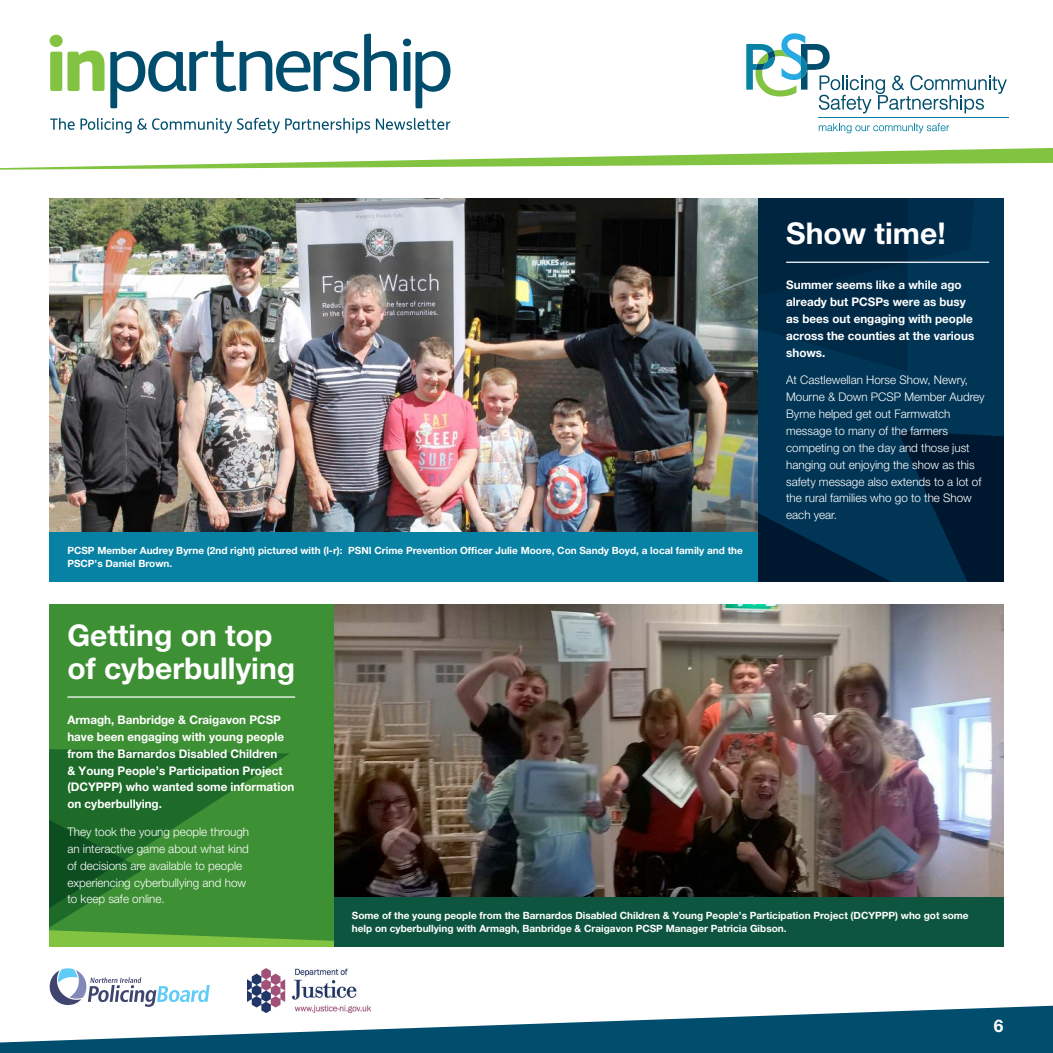
<style>
.page{position:relative;width:1053px;height:1053px;background:#fff}
.page>*{position:absolute;margin:0;border:0;box-sizing:border-box;transform-origin:0 0}
.t1{font:700 30px/32.5px "Helvetica Neue LT Pro";color:#fff}
.t2{font:700 17.38px "Helvetica Neue LT Pro";color:#fff}
.t3{font:300 11.88px/16.9px "Helvetica Neue LT Pro";color:#fff}
.t4{font:700 11.88px/16.9px "Helvetica Neue LT Pro";color:#fff}
.t5{font:700 10px/13.8px "Helvetica Neue LT Pro";color:#fff}
</style>
<div class="page">
<svg style="left:0;top:1005px;width:1052px;height:47px;fill:#004d6d"></svg>
<svg style="left:7px;top:33px;width:1045px;height:135px"></svg>
<svg style="left:818px;top:123px;width:131px;height:10px"></svg>
<hr style="left:818px;top:117px;width:190px;height:1px;background:#0782a4">
<svg style="left:746px;top:33px;width:260px;height:80px"></svg>
<svg style="left:50px;top:35px;width:54px;height:56px"></svg>
<svg style="left:110px;top:34px;width:287px;height:74px"></svg>
<svg style="left:403px;top:39px;width:47px;height:69px"></svg>
<svg style="left:50px;top:118px;width:320px;height:15px"></svg>
<svg style="left:376px;top:118px;width:74px;height:12px"></svg>
<svg style="left:49px;top:968px;width:161px;height:38px"></svg>
<img style="left:248px;top:968px;width:122px;height:44px">
<div style="left:50px;top:604px;width:284px;height:342px;background:#3e9034"></div>
<div style="left:50px;top:699px;width:93px;height:45px;background:#3e9034"></div>
<svg style="left:50px;top:744px;width:240px;height:202px;background:#317f2f"></svg>
<svg style="left:757px;top:198px;width:246px;height:383px;background:#002e4c"></svg>
<svg style="left:757px;top:198px;width:150px;height:174px;background:#012a47"></svg>
<img style="left:50px;top:198px;width:707px;height:334px">
<img style="left:334px;top:604px;width:669px;height:293px">
<hr style="left:786px;top:261px;width:203px;height:2px;background:#fff">
<hr style="left:67px;top:696px;width:228px;height:1px;background:#fff">
<div style="left:50px;top:532px;width:707px;height:49px;background:#0782a4"></div>
<div style="left:334px;top:897px;width:669px;height:49px;background:#0e553f"></div>
<p class="t5" style="left:67px;top:543px;width:677px">PCSP Member Audrey Byrne (2nd right) pictured with (l-r): PSNI Crime Prevention Officer Julie Moore, Con Sandy Boyd, a local family and the<br>PSCP’s Daniel Brown.</p>
<h1 class="t1" style="left:67px;top:618px;width:229px">Getting on top of cyberbullying</h1>
<p class="t4" style="left:67px;top:711px;width:228px">Armagh, Banbridge &amp; Craigavon PCSP have been engaging with young people from the Barnardos Disabled Children<br>&amp; Young People’s Participation Project (DCYPPP) who wanted some information on cyberbullying.</p>
<p class="t3" style="left:67px;top:822px;width:183px">They took the young people through an interactive game about what kind of decisions are available to people experiencing cyberbullying and how to keep safe online.</p>
<h1 class="t1" style="left:786px;top:216px;width:161px">Show time!</h1>
<p class="t4" style="left:786px;top:276px;width:189px">Summer seems like a while ago already but PCSPs were as busy as bees out engaging with people across the counties at the various shows.</p>
<p class="t3" style="left:786px;top:371px;width:200px">At Castlewellan Horse Show, Newry,<br>Mourne &amp; Down PCSP Member Audrey<br>Byrne helped get out Farmwatch message to many of the farmers competing on the day and those just hanging out enjoying the show as this safety message also extends to a lot of the rural families who go to the Show each year.</p>
<p class="t5" style="left:352px;top:907px;width:618px">Some of the young people from the Barnardos Disabled Children &amp; Young People’s Participation Project (DCYPPP) who got some help on cyberbullying with Armagh, Banbridge &amp; Craigavon PCSP Manager Patricia Gibson.</p>
<h2 class="t2" style="left:993px;top:1015px;width:11px">6</h2>
</div>
